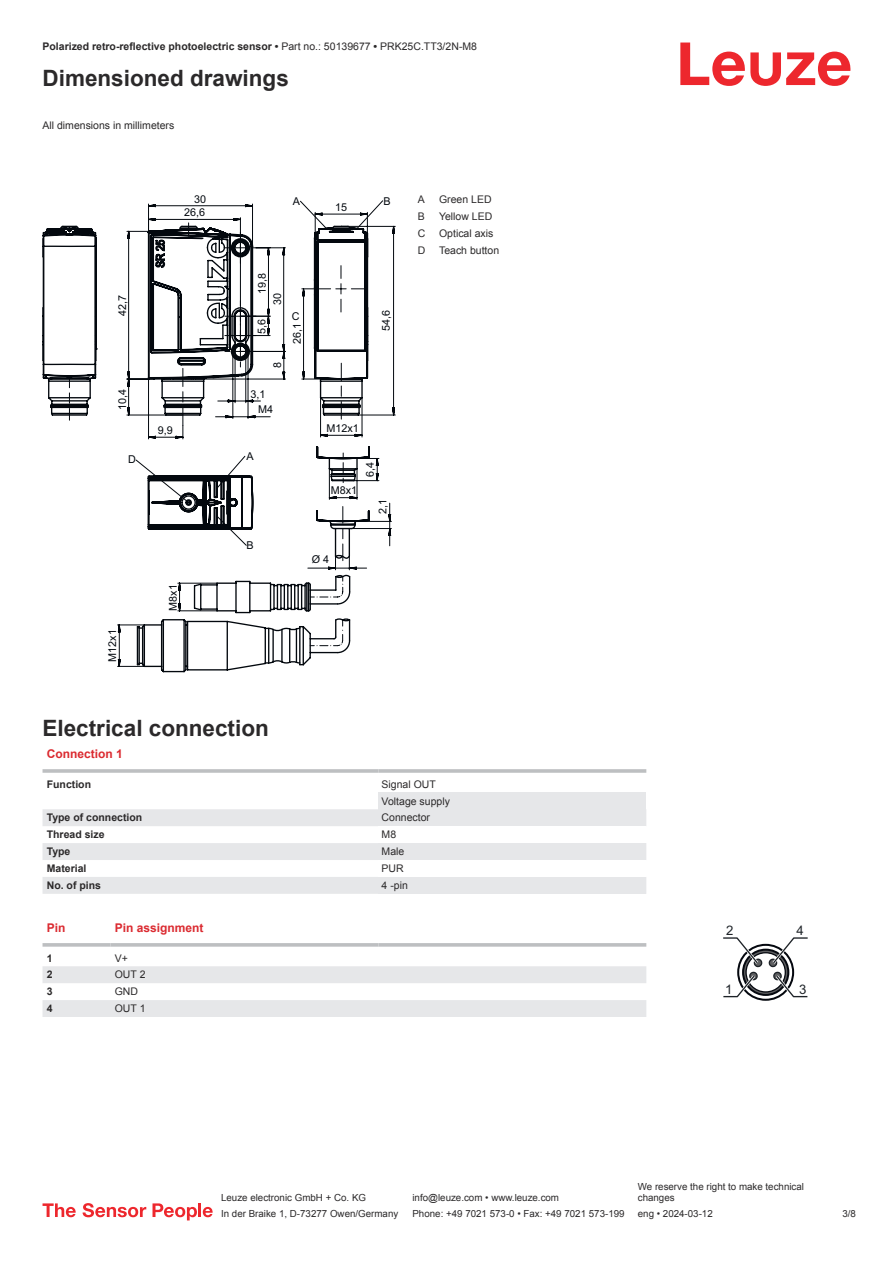
<style>
.page{position:relative;width:893px;height:1263px;background:#fff}
.page>*{position:absolute;margin:0;border:0;box-sizing:border-box;transform-origin:0 0}
.t1{font:700 22.5px "Arial";color:#2b292a}
.t2{font:13.2px "Arial";color:#1e2328}
.t3{font:700 12px "Arial";color:#db2a30}
.t4{font:10.8px/13.4px "Arial";color:#03080e;text-align:right}
.t5{font:700 10.5px "Arial";color:#2b292a}
.t6{font:10.5px/17px "Arial";color:#2b292a}
.t7{font:9.75px/11.7px "Arial";color:#2b292a}
.s1{font-weight:400}
</style>
<div class="page">
<svg style="left:680px;top:43px;width:170px;height:43px"></svg>
<svg style="left:43px;top:809px;width:335px;height:85px;fill:#e6e7e9"></svg>
<hr style="left:43px;top:769px;width:335px;height:4px;background:#bdbfc1">
<hr style="left:378px;top:769px;width:268px;height:4px;background:#c9cacc">
<div style="left:378px;top:792px;width:268px;height:17px;background:#e6e7e9"></div>
<div style="left:378px;top:809px;width:268px;height:17px;background:#e6e7e9"></div>
<div style="left:378px;top:843px;width:268px;height:17px;background:#e6e7e9"></div>
<div style="left:378px;top:877px;width:268px;height:17px;background:#e6e7e9"></div>
<svg style="left:43px;top:966px;width:603px;height:51px"></svg>
<svg style="left:43px;top:943px;width:68px;height:4px"></svg>
<svg style="left:111px;top:943px;width:267px;height:4px"></svg>
<svg style="left:378px;top:943px;width:268px;height:4px"></svg>
<svg style="left:723px;top:937px;width:85px;height:64px"></svg>
<svg style="left:43px;top:1203px;width:33px;height:14px"></svg>
<svg style="left:83px;top:1203px;width:63px;height:14px"></svg>
<svg style="left:153px;top:1203px;width:44px;height:17px"></svg>
<hr style="left:198px;top:1203px;width:3px;height:14px;background:#ed272d">
<svg style="left:203px;top:1207px;width:10px;height:10px"></svg>
<svg style="left:43px;top:225px;width:205px;height:447px"></svg>
<svg style="left:117px;top:200px;width:266px;height:467px"></svg>
<svg style="left:240px;top:212px;width:156px;height:434px"></svg>
<svg style="left:69px;top:376px;width:1px;height:44px"></svg>
<svg style="left:126px;top:203px;width:145px;height:237px"></svg>
<svg style="left:302px;top:231px;width:90px;height:415px"></svg>
<p class="t5" style="left:43px;top:43px;width:436px">Polarized retro-reflective photoelectric sensor • <span class="s1">Part no.: 50139677</span> • <span class="s1">PRK25C.TT3/2N-M8</span></p>
<h1 class="t1" style="left:43px;top:70px;width:248px">Dimensioned drawings</h1>
<p class="t6" style="left:43px;top:117px;width:133px">All dimensions in millimeters</p>
<p class="t4" style="left:184px;top:193px;width:24px">30<br>26,6</p>
<p class="t4" style="left:293px;top:195px;width:9px">A</p>
<p class="t4" style="left:335px;top:202px;width:14px">15</p>
<p class="t4" style="left:383px;top:195px;width:9px">B</p>
<p class="t6" style="left:418px;top:192px;width:9px">A</p>
<p class="t6" style="left:439px;top:192px;width:54px">Green LED</p>
<p class="t6" style="left:418px;top:209px;width:9px">B</p>
<p class="t6" style="left:439px;top:209px;width:55px">Yellow LED</p>
<p class="t6" style="left:418px;top:226px;width:9px">C</p>
<p class="t6" style="left:439px;top:226px;width:56px">Optical axis</p>
<p class="t6" style="left:418px;top:243px;width:9px">D</p>
<p class="t6" style="left:439px;top:243px;width:62px">Teach button</p>
<p class="t4" style="left:116px;top:316px;width:23px;rotate:-90deg">42,7</p>
<p class="t4" style="left:256px;top:294px;width:23px;rotate:-90deg">19,8</p>
<p class="t4" style="left:256px;top:334px;width:17px;rotate:-90deg">5,6</p>
<p class="t4" style="left:380px;top:331px;width:23px;rotate:-90deg">54,6</p>
<p class="t4" style="left:272px;top:305px;width:14px;rotate:-90deg">30</p>
<p class="t4" style="left:292px;top:310px;width:9px">C</p>
<p class="t4" style="left:291px;top:344px;width:23px;rotate:-90deg">26,1</p>
<p class="t4" style="left:272px;top:368px;width:8px;rotate:-90deg">8</p>
<p class="t4" style="left:116px;top:410px;width:23px;rotate:-90deg">10,4</p>
<p class="t4" style="left:251px;top:388px;width:17px">3,1</p>
<p class="t4" style="left:258px;top:404px;width:17px">M4</p>
<p class="t4" style="left:158px;top:424px;width:17px">9,9</p>
<p class="t4" style="left:326px;top:423px;width:34px">M12x1</p>
<p class="t4" style="left:128px;top:454px;width:9px">D</p>
<p class="t4" style="left:247px;top:450px;width:9px">A</p>
<p class="t4" style="left:364px;top:477px;width:17px;rotate:-90deg">6,4</p>
<p class="t4" style="left:331px;top:485px;width:28px">M8x1</p>
<p class="t4" style="left:377px;top:514px;width:17px;rotate:-90deg">2,1</p>
<p class="t4" style="left:247px;top:539px;width:9px">B</p>
<p class="t4" style="left:312px;top:553px;width:19px">Ø 4</p>
<p class="t4" style="left:167px;top:611px;width:28px;rotate:-90deg">M8x1</p>
<p class="t4" style="left:107px;top:662px;width:34px;rotate:-90deg">M12x1</p>
<h1 class="t1" style="left:43px;top:720px;width:228px">Electrical connection</h1>
<p class="t3" style="left:47px;top:750px;width:78px">Connection 1</p>
<p class="t5" style="left:47px;top:780px;width:46px">Function</p>
<p class="t6" style="left:382px;top:776px;width:70px">Signal OUT<br>Voltage supply</p>
<p class="t5" style="left:47px;top:814px;width:97px">Type of connection</p>
<p class="t6" style="left:382px;top:810px;width:50px">Connector</p>
<p class="t5" style="left:47px;top:831px;width:59px">Thread size</p>
<p class="t6" style="left:382px;top:827px;width:16px">M8</p>
<p class="t5" style="left:47px;top:848px;width:25px">Type</p>
<p class="t6" style="left:382px;top:844px;width:24px">Male</p>
<p class="t5" style="left:47px;top:864px;width:41px">Material</p>
<p class="t6" style="left:382px;top:861px;width:24px">PUR</p>
<p class="t5" style="left:47px;top:881px;width:56px">No. of pins</p>
<p class="t6" style="left:382px;top:878px;width:28px">4 -pin</p>
<p class="t3" style="left:47px;top:923px;width:20px">Pin</p>
<p class="t3" style="left:115px;top:923px;width:90px">Pin assignment</p>
<p class="t5" style="left:47px;top:954px;width:7px">1</p>
<p class="t6" style="left:115px;top:950px;width:15px">V+</p>
<p class="t5" style="left:47px;top:971px;width:7px">2</p>
<p class="t6" style="left:115px;top:967px;width:32px">OUT 2</p>
<p class="t5" style="left:47px;top:988px;width:7px">3</p>
<p class="t6" style="left:115px;top:984px;width:25px">GND</p>
<p class="t5" style="left:47px;top:1005px;width:7px">4</p>
<p class="t6" style="left:115px;top:1001px;width:32px">OUT 1</p>
<h2 class="t2" style="left:726px;top:925px;width:9px">2</h2>
<h2 class="t2" style="left:796px;top:925px;width:9px">4</h2>
<h2 class="t2" style="left:725px;top:984px;width:9px">1</h2>
<h2 class="t2" style="left:799px;top:984px;width:9px">3</h2>
<p class="t7" style="left:221px;top:1193px;width:146px">Leuze electronic GmbH + Co. KG</p>
<p class="t7" style="left:412px;top:1193px;width:148px">info@leuze.com • www.leuze.com</p>
<p class="t7" style="left:638px;top:1181px;width:168px">We reserve the right to make technical changes</p>
<p class="t7" style="left:221px;top:1209px;width:179px">In der Braike 1, D-73277 Owen/Germany</p>
<p class="t7" style="left:412px;top:1209px;width:214px">Phone: +49 7021 573-0 • Fax: +49 7021 573-199</p>
<p class="t7" style="left:638px;top:1209px;width:76px">eng • 2024-03-12</p>
<p class="t7" style="left:842px;top:1209px;width:15px">3 /8</p>
</div>
